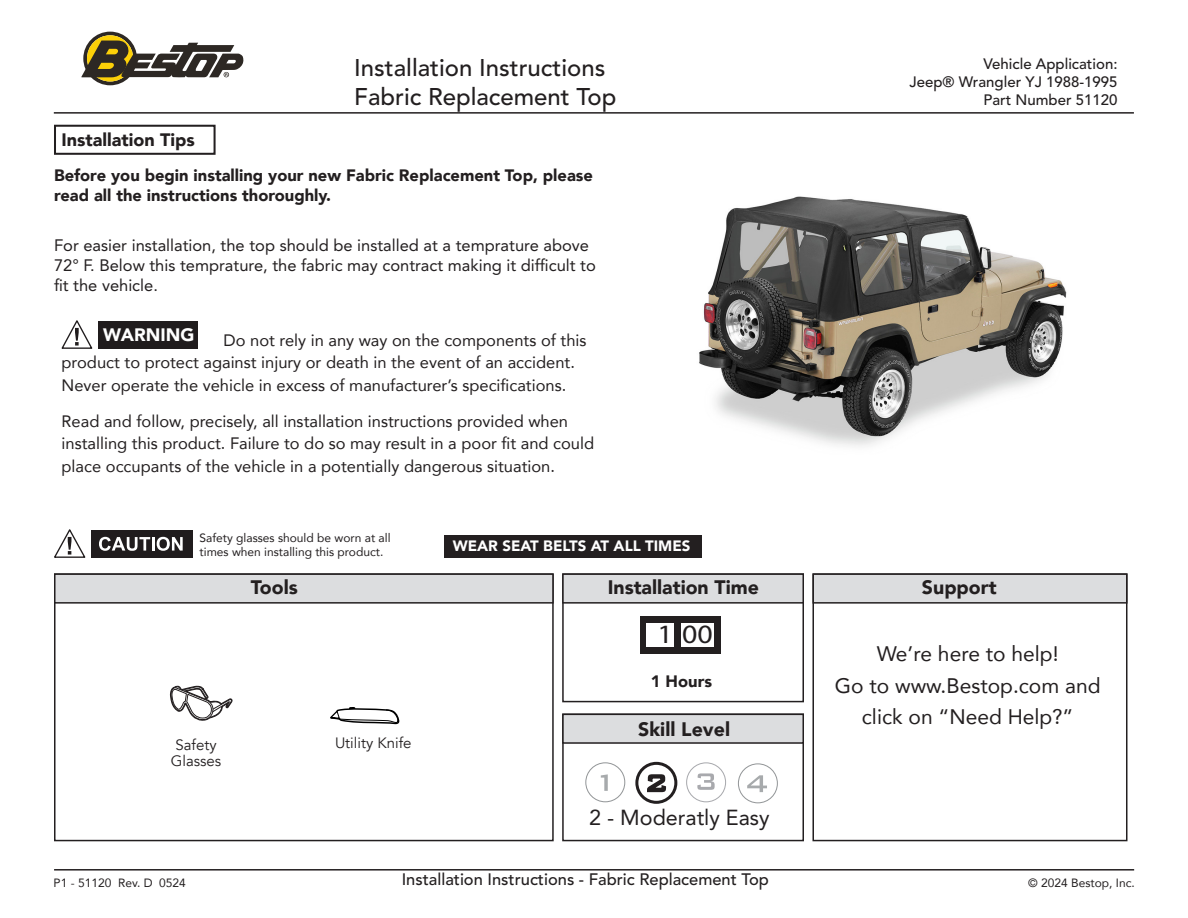
<style>
.page{position:relative;width:1188px;height:918px;background:#fff}
.page>*{position:absolute;margin:0;border:0;box-sizing:border-box;transform-origin:0 0}
.t1{font:26.55px "Myriad Pro";color:#231f20;scale:1.12 1}
.t2{font:500 24px/28.8px "Avenir LT Std";color:#231f20}
.t3{font:21.6px "Avenir LT Std";color:#231f20}
.t4{font:21px "Avenir";color:#231f20}
.t5{font:900 19.5px "Avenir";color:#231f20}
.t6{font:900 18px "Avenir";color:#231f20}
.t7{font:900 18px "Avenir";color:#fff}
.t8{font:16.5px/22.5px "Avenir";color:#231f20}
.t9{font:16.5px/19.8px "Avenir LT Std";color:#231f20}
.t10{font:900 16.5px/19.8px "Avenir";color:#231f20}
.t11{font:500 16.5px "Avenir LT Std";color:#231f20}
.t12{font:500 15px/18px "Avenir LT Std";color:#231f20;text-align:right}
.t13{font:15px "Avenir";color:#231f20}
.t14{font:900 15px "Avenir";color:#fff}
.t15{font:12px/14.4px "Avenir";color:#231f20}
</style>
<div class="page">
<hr style="left:54px;top:112px;width:1080px;height:2px;background:#231f20">
<hr style="left:54px;top:869px;width:1080px;height:2px;background:#231f20">
<svg style="left:81px;top:32px;width:163px;height:53px"></svg>
<div style="left:562px;top:714px;width:242px;height:127px;border:2px solid #231f20"></div>
<div style="left:54px;top:125px;width:162px;height:30px;border:2px solid #231f20"></div>
<div style="left:54px;top:573px;width:500px;height:268px;border:2px solid #231f20"></div>
<div style="left:55px;top:574px;width:498px;height:29px;background:#dcdddf"></div>
<div style="left:54px;top:573px;width:500px;height:31px;border:2px solid #231f20"></div>
<div style="left:812px;top:573px;width:315px;height:268px;border:2px solid #231f20"></div>
<div style="left:813px;top:574px;width:314px;height:29px;background:#dcdddf"></div>
<div style="left:812px;top:573px;width:316px;height:31px;border:2px solid #231f20"></div>
<svg style="left:54px;top:529px;width:32px;height:29px"></svg>
<svg style="left:61px;top:320px;width:32px;height:29px"></svg>
<div style="left:92px;top:530px;width:101px;height:28px;background:#201c1d"></div>
<div style="left:98px;top:321px;width:100px;height:28px;background:#201c1d"></div>
<svg style="left:99px;top:537px;width:51px;height:14px"></svg>
<hr style="left:152px;top:537px;width:3px;height:14px;background:#fff">
<svg style="left:157px;top:537px;width:26px;height:14px"></svg>
<div style="left:563px;top:714px;width:240px;height:29px;background:#dcdddf"></div>
<div style="left:562px;top:714px;width:242px;height:30px;border:2px solid #231f20"></div>
<div style="left:562px;top:573px;width:242px;height:129px;border:2px solid #231f20"></div>
<div style="left:563px;top:574px;width:240px;height:29px;background:#dcdddf"></div>
<div style="left:562px;top:573px;width:242px;height:31px;border:2px solid #231f20"></div>
<div style="left:445px;top:535px;width:257px;height:23px;background:#231f20"></div>
<img style="left:699px;top:196px;width:368px;height:250px">
<svg style="left:330px;top:707px;width:70px;height:18px"></svg>
<svg style="left:170px;top:686px;width:63px;height:35px"></svg>
<div style="left:640px;top:617px;width:81px;height:37px;background:#231f20"></div>
<div style="left:646px;top:623px;width:28px;height:23px;background:#fff"></div>
<div style="left:681px;top:623px;width:33px;height:23px;background:#fff"></div>
<div style="left:585px;top:762px;width:40px;height:40px;border:1px solid #939698;border-radius:50%"></div>
<svg style="left:601px;top:774px;width:7px;height:17px"></svg>
<div style="left:635px;top:762px;width:42px;height:42px;border:3px solid #231f20;border-radius:50%"></div>
<svg style="left:647px;top:774px;width:20px;height:19px"></svg>
<div style="left:738px;top:763px;width:40px;height:40px;border:1px solid #939698;border-radius:50%"></div>
<svg style="left:747px;top:775px;width:20px;height:17px"></svg>
<div style="left:686px;top:762px;width:40px;height:40px;border:1px solid #a8a9ad;border-radius:50%"></div>
<svg style="left:697px;top:773px;width:18px;height:17px"></svg>
<p class="t6" style="left:62px;top:125px;width:135px">Installation Tips</p>
<h2 class="t2" style="left:354px;top:54px;width:264px">Installation Instructions<br>Fabric Replacement Top</h2>
<p class="t12" style="left:910px;top:55px;width:209px">Vehicle Application:<br>Jeep® Wrangler YJ 1988-1995<br>Part Number 51120</p>
<p class="t10" style="left:54px;top:165px;width:540px">Before you begin installing your new Fabric Replacement Top, please read all the instructions thoroughly.</p>
<p class="t9" style="left:54px;top:236px;width:543px">For easier installation, the top should be installed at a temprature above<br>72° F. Below this temprature, the fabric may contract making it difficult to fit the vehicle.</p>
<p class="t7" style="left:103px;top:320px;width:93px">WARNING</p>
<p class="t8" style="left:62px;top:328px;width:527px;text-indent:162px">Do not rely in any way on the components of this product to protect against injury or death in the event of an accident.<br>Never operate the vehicle in excess of manufacturer’s specifications.</p>
<p class="t8" style="left:62px;top:409px;width:534px">Read and follow, precisely, all installation instructions provided when installing this product. Failure to do so may result in a poor fit and could place occupants of the vehicle in a potentially dangerous situation.</p>
<p class="t15" style="left:200px;top:530px;width:192px">Safety glasses should be worn at all times when installing this product.</p>
<p class="t14" style="left:453px;top:533px;width:239px">WEAR SEAT BELTS AT ALL TIMES</p>
<p class="t5" style="left:251px;top:570px;width:48px">Tools</p>
<p class="t5" style="left:608px;top:570px;width:153px">Installation Time</p>
<p class="t5" style="left:922px;top:570px;width:76px">Support</p>
<p class="t13" style="left:175px;top:736px;width:43px">Safety</p>
<p class="t13" style="left:335px;top:734px;width:78px">Utility Knife</p>
<p class="t13" style="left:171px;top:752px;width:52px">Glasses</p>
<p class="t1" style="left:657px;top:618px;width:51px">1 00</p>
<p class="t10" style="left:651px;top:671px;width:63px">1 Hours</p>
<p class="t5" style="left:638px;top:713px;width:93px">Skill Level</p>
<p class="t3" style="left:589px;top:805px;width:182px">2 - Moderatly Easy</p>
<p class="t4" style="left:877px;top:637px;width:183px">We’re here to help!</p>
<p class="t4" style="left:835px;top:669px;width:267px">Go to www.Bestop.com and</p>
<p class="t4" style="left:862px;top:700px;width:213px">click on “Need Help?”</p>
<p class="t15" style="left:54px;top:875px;width:134px">P1 - 51120 Rev. D 0524</p>
<p class="t11" style="left:402px;top:870px;width:369px">Installation Instructions - Fabric Replacement Top</p>
<p class="t15" style="left:1028px;top:875px;width:108px">© 2024 Bestop, Inc.</p>
</div>
